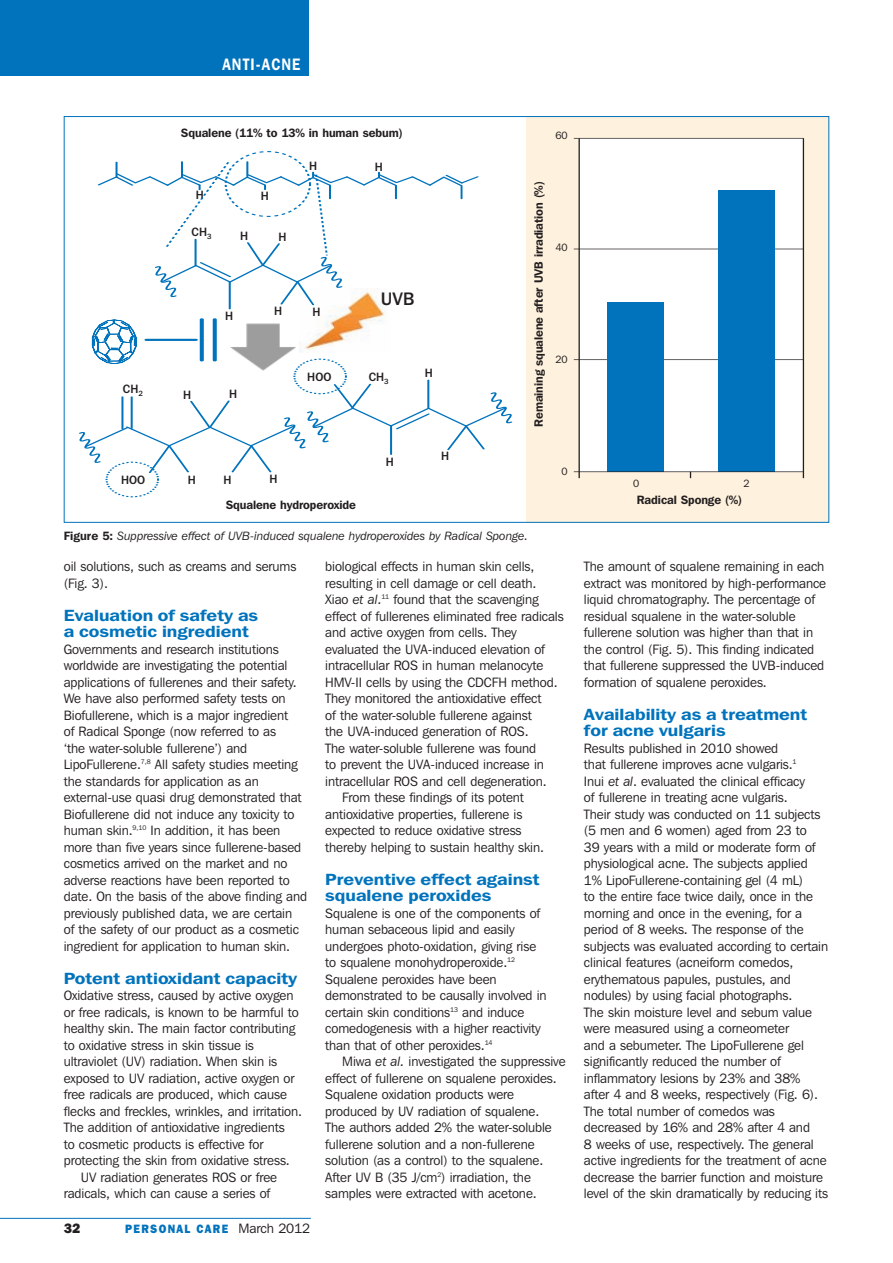
<style>
.page{position:relative;width:893px;height:1263px;background:#fff}
.page>*{position:absolute;margin:0;border:0;box-sizing:border-box;transform-origin:0 0}
.t1{font:500 18px "Franklin Gothic IT Cby BT";color:#231f20}
.t2{font:600 16.5px "Franklin Gothic IT Cby BT";letter-spacing:.08em;color:#fff;scale:.85 1}
.t3{font:600 16.2px/16.5px "Franklin Gothic IT Cby BT";color:#0073bc;scale:1.15 1}
.t4{font:13.5px/16.5px "Franklin Gothic IT Cby BT";letter-spacing:-.005em;color:#231f20}
.t5{font:800 13.5px "Franklin Gothic IT Cby BT";color:#231f20}
.t6{font:600 12px "Franklin Gothic IT Cby BT";letter-spacing:-.005em;color:#231f20}
.t7{font:italic 12px "Franklin Gothic IT Cby BT";color:#231f20}
.t8{font:800 12px "Franklin Gothic IT Cby BT";letter-spacing:.125em;color:#0073bc;scale:.89 1}
.t9{font:500 12px "Franklin Gothic IT Cby BT";color:#231f20}
.t10{font:10.5px "Franklin Gothic IT Cby BT";color:#231f20}
.s1{font-weight:600;font-style:normal}
.s2{font-weight:400;font-size:13.5px;color:#231f20}
.s3{font-style:italic}
</style>
<div class="page">
<div style="left:0;top:0;width:309px;height:76px;background:#0073bc"></div>
<hr style="left:0;top:1218px;width:311px;height:1px;background:#0073bc">
<div style="left:526px;top:117px;width:303px;height:405px;background:#fef1dd"></div>
<div style="left:579px;top:138px;width:224px;height:334px;background:#fff"></div>
<img style="left:230px;top:323px;width:68px;height:48px">
<img style="left:299px;top:309px;width:87px;height:43px">
<hr style="left:574px;top:138px;width:230px;height:1px;background:#231f20">
<hr style="left:574px;top:249px;width:229px;height:1px;background:#231f20">
<hr style="left:574px;top:359px;width:229px;height:1px;background:#231f20">
<hr style="left:579px;top:138px;width:1px;height:340px;background:#231f20">
<hr style="left:803px;top:138px;width:1px;height:340px;background:#231f20">
<div style="left:607px;top:302px;width:56px;height:170px;background:#0073bc"></div>
<div style="left:718px;top:190px;width:56px;height:282px;background:#0073bc"></div>
<hr style="left:574px;top:471px;width:229px;height:1px;background:#231f20">
<hr style="left:146px;top:338px;width:50px;height:3px;background:#0073bc">
<hr style="left:200px;top:319px;width:3px;height:41px;background:#0073bc">
<hr style="left:213px;top:319px;width:3px;height:41px;background:#0073bc">
<svg style="left:92px;top:320px;width:45px;height:44px"></svg>
<div style="left:294px;top:358px;width:53px;height:36px;border:1px dashed #0073bc;border-radius:50%"></div>
<div style="left:106px;top:461px;width:53px;height:37px;border:1px dashed #0073bc;border-radius:50%"></div>
<svg style="left:97px;top:161px;width:382px;height:148px"></svg>
<svg style="left:79px;top:380px;width:434px;height:94px"></svg>
<p class="t2" style="left:222px;top:59px;width:93px">ANTI-ACNE</p>
<p class="t6" style="left:181px;top:128px;width:223px">Squalene (11% to 13% in human sebum)</p>
<p class="t10" style="left:555px;top:132px;width:14px">60</p>
<p class="t9" style="left:192px;top:227px;width:17px">CH</p>
<p class="t9" style="left:123px;top:385px;width:17px">CH</p>
<p class="t9" style="left:307px;top:373px;width:26px">HOO</p>
<h1 class="t1" style="left:381px;top:292px;width:35px">UVB</h1>
<p class="t9" style="left:369px;top:372px;width:17px">CH</p>
<p class="t6" style="left:534px;top:427px;width:247px;rotate:-90deg">Remaining squalene after UVB irradiation (%)</p>
<p class="t10" style="left:555px;top:244px;width:14px">40</p>
<p class="t10" style="left:555px;top:356px;width:14px">20</p>
<p class="t9" style="left:121px;top:476px;width:26px">HOO</p>
<p class="t6" style="left:226px;top:501px;width:132px">Squalene hydroperoxide</p>
<p class="t7" style="left:64px;top:531px;width:466px"><span class="s1">Figure 5:</span> Suppressive effect of UVB-induced squalene hydroperoxides by Radical Sponge.</p>
<p class="t10" style="left:561px;top:468px;width:8px">0</p>
<p class="t4" style="left:64px;top:559px;width:234px">oil solutions, such as creams and serums (Fig. 3).</p>
<p class="t3" style="left:64px;top:608px;width:171px">Evaluation of safety as a cosmetic ingredient</p>
<p class="t4" style="left:64px;top:642px;width:245px">Governments and research institutions worldwide are investigating the potential applications of fullerenes and their safety.<br>We have also performed safety tests on Biofullerene, which is a major ingredient<br>of Radical Sponge (now referred to as<br>‘the water-soluble fullerene’) and LipoFullerene.<sup>7,8</sup> All safety studies meeting the standards for application as an external-use quasi drug demonstrated that Biofullerene did not induce any toxicity to human skin.<sup>9,10</sup> In addition, it has been more than five years since fullerene-based cosmetics arrived on the market and no adverse reactions have been reported to date. On the basis of the above finding and previously published data, we are certain<br>of the safety of our product as a cosmetic ingredient for application to human skin.</p>
<p class="t3" style="left:64px;top:971px;width:205px">Potent antioxidant capacity</p>
<p class="t4" style="left:64px;top:988px;width:231px">Oxidative stress, caused by active oxygen</p>
<p class="t4" style="left:64px;top:1005px;width:236px">or free radicals, is known to be harmful to</p>
<p class="t4" style="left:64px;top:1021px;width:233px">healthy skin. The main factor contributing</p>
<p class="t4" style="left:64px;top:1038px;width:192px">to oxidative stress in skin tissue is</p>
<p class="t4" style="left:64px;top:1054px;width:215px">ultraviolet (UV) radiation. When skin is</p>
<p class="t4" style="left:64px;top:1071px;width:232px">exposed to UV radiation, active oxygen or</p>
<p class="t4" style="left:64px;top:1087px;width:225px">free radicals are produced, which cause</p>
<p class="t4" style="left:64px;top:1104px;width:240px">flecks and freckles, wrinkles, and irritation.</p>
<p class="t4" style="left:64px;top:1120px;width:223px">The addition of antioxidative ingredients</p>
<p class="t4" style="left:64px;top:1137px;width:201px">to cosmetic products is effective for</p>
<p class="t4" style="left:64px;top:1153px;width:228px">protecting the skin from oxidative stress.</p>
<p class="t4" style="left:81px;top:1170px;width:198px">UV radiation generates ROS or free</p>
<p class="t4" style="left:64px;top:1186px;width:208px">radicals, which can cause a series of</p>
<p class="t5" style="left:64px;top:1224px;width:18px">32</p>
<p class="t8" style="left:125px;top:1225px;width:209px">PERSONAL CARE <span class="s2">March 2012</span></p>
<p class="t4" style="left:325px;top:559px;width:211px">biological effects in human skin cells,</p>
<p class="t4" style="left:325px;top:576px;width:213px">resulting in cell damage or cell death.</p>
<p class="t4" style="left:325px;top:592px;width:215px">Xiao <span class="s3">et al</span>.<sup>11</sup> found that the scavenging</p>
<p class="t4" style="left:325px;top:609px;width:240px">effect of fullerenes eliminated free radicals</p>
<p class="t4" style="left:325px;top:625px;width:193px">and active oxygen from cells. They</p>
<p class="t4" style="left:325px;top:642px;width:221px">evaluated the UVA-induced elevation of</p>
<p class="t4" style="left:325px;top:658px;width:220px">intracellular ROS in human melanocyte</p>
<p class="t4" style="left:325px;top:675px;width:234px">HMV-II cells by using the CDCFH method.</p>
<p class="t4" style="left:325px;top:691px;width:218px">They monitored the antioxidative effect</p>
<p class="t4" style="left:325px;top:708px;width:208px">of the water-soluble fullerene against</p>
<p class="t4" style="left:325px;top:724px;width:205px">the UVA-induced generation of ROS.</p>
<p class="t4" style="left:325px;top:741px;width:212px">The water-soluble fullerene was found</p>
<p class="t4" style="left:325px;top:757px;width:220px">to prevent the UVA-induced increase in</p>
<p class="t4" style="left:325px;top:774px;width:223px">intracellular ROS and cell degeneration.</p>
<p class="t4" style="left:342px;top:790px;width:183px">From these findings of its potent</p>
<p class="t4" style="left:325px;top:807px;width:199px">antioxidative properties, fullerene is</p>
<p class="t4" style="left:325px;top:823px;width:198px">expected to reduce oxidative stress</p>
<p class="t4" style="left:325px;top:840px;width:220px">thereby helping to sustain healthy skin.</p>
<p class="t3" style="left:325px;top:872px;width:188px">Preventive effect against squalene peroxides</p>
<p class="t4" style="left:325px;top:906px;width:223px">Squalene is one of the components of human sebaceous lipid and easily undergoes photo-oxidation, giving rise to squalene monohydroperoxide.<sup>12<br></sup>Squalene peroxides have been demonstrated to be causally involved in certain skin conditions<sup>13</sup> and induce comedogenesis with a higher reactivity than that of other peroxides.<sup>14</sup></p>
<p class="t4" style="left:325px;top:1054px;width:242px;text-indent:17px">Miwa <span class="s3">et al.</span> investigated the suppressive effect of fullerene on squalene peroxides.<br>Squalene oxidation products were produced by UV radiation of squalene.<br>The authors added 2% the water-soluble fullerene solution and a non-fullerene solution (as a control) to the squalene.<br>After UV B (35 J/cm<sup>2</sup>) irradiation, the samples were extracted with acetone.</p>
<p class="t10" style="left:633px;top:479px;width:8px">0</p>
<p class="t10" style="left:743px;top:479px;width:8px">2</p>
<p class="t6" style="left:637px;top:496px;width:107px">Radical Sponge (%)</p>
<p class="t4" style="left:584px;top:559px;width:244px">The amount of squalene remaining in each extract was monitored by high-performance liquid chromatography. The percentage of residual squalene in the water-soluble fullerene solution was higher than that in the control (Fig. 5). This finding indicated that fullerene suppressed the UVB-induced formation of squalene peroxides.</p>
<p class="t3" style="left:584px;top:707px;width:196px">Availability as a treatment for acne vulgaris</p>
<p class="t4" style="left:584px;top:741px;width:246px">Results published in 2010 showed<br>that fullerene improves acne vulgaris.<sup>1<br></sup>Inui <span class="s3">et al</span>. evaluated the clinical efficacy<br>of fullerene in treating acne vulgaris.<br>Their study was conducted on 11 subjects (5 men and 6 women) aged from 23 to<br>39 years with a mild or moderate form of physiological acne. The subjects applied 1% LipoFullerene-containing gel (4 mL)<br>to the entire face twice daily, once in the morning and once in the evening, for a period of 8 weeks. The response of the subjects was evaluated according to certain clinical features (acneiform comedos, erythematous papules, pustules, and nodules) by using facial photographs.<br>The skin moisture level and sebum value were measured using a corneometer<br>and a sebumeter. The LipoFullerene gel significantly reduced the number of inflammatory lesions by 23% and 38% after 4 and 8 weeks, respectively (Fig. 6).<br>The total number of comedos was decreased by 16% and 28% after 4 and<br>8 weeks of use, respectively. The general active ingredients for the treatment of acne decrease the barrier function and moisture level of the skin dramatically by reducing its</p>
</div>
